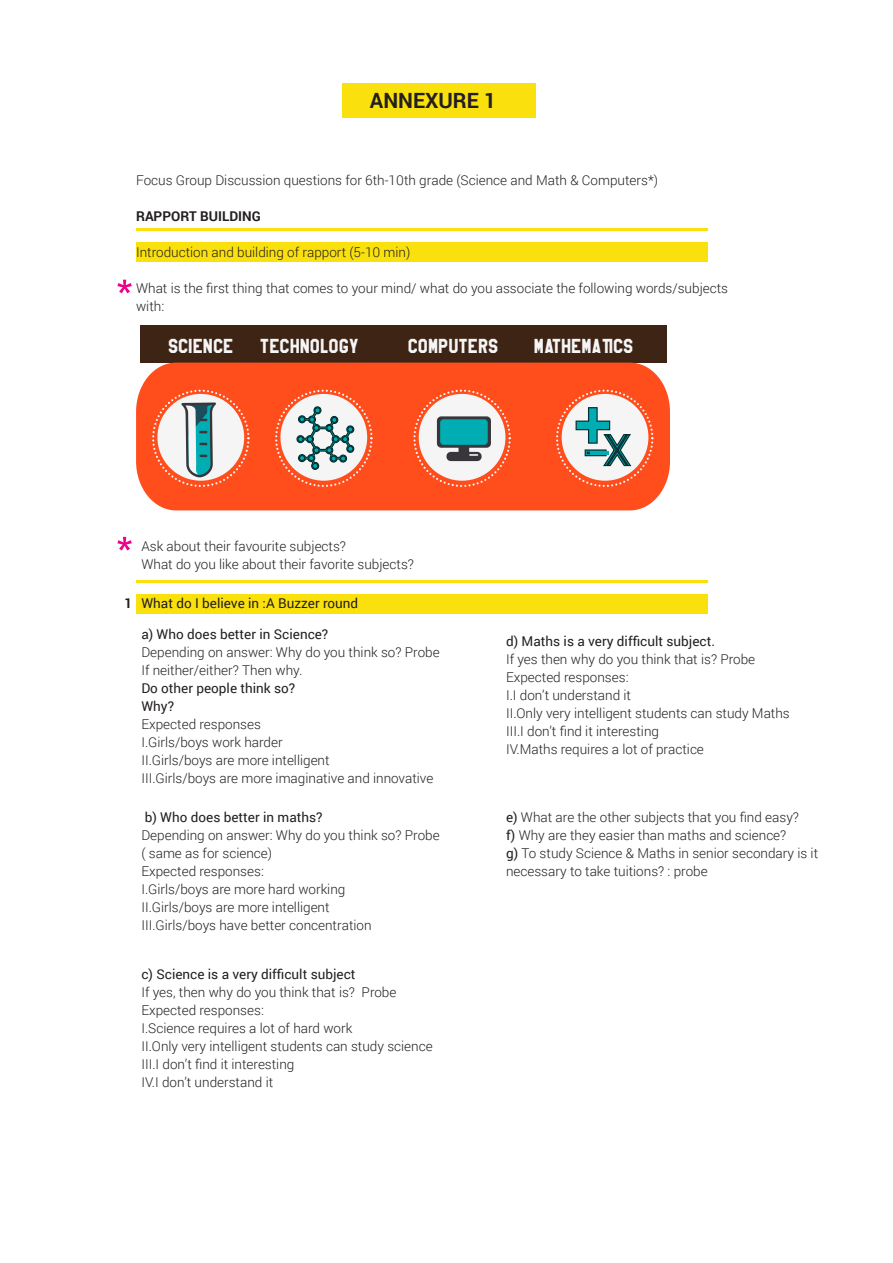
<style>
.page{position:relative;width:893px;height:1263px;background:#fff}
.page>*{position:absolute;margin:0;border:0;box-sizing:border-box;transform-origin:0 0}
.t1{font:700 21px "Roboto";color:#231f20}
.t2{font:17.7px "High School USA Sans";color:#f5f5f5}
.t3{font:300 13.5px/18px "Roboto";color:#231f20}
.t4{font:13.5px/18px "Roboto";color:#231f20}
.t5{font:700 13.5px "Roboto";color:#231f20}
.s1{font-weight:700}
.s2{font-weight:400}
</style>
<div class="page">
<div style="left:136px;top:242px;width:572px;height:19px;background:#fae10e"></div>
<div style="left:136px;top:594px;width:572px;height:19px;background:#fae10e"></div>
<div style="left:343px;top:83px;width:193px;height:35px;background:#fae10e"></div>
<hr style="left:136px;top:229px;width:572px;height:2px;background:#fae10e">
<hr style="left:136px;top:580px;width:572px;height:3px;background:#fae10e">
<div style="left:141px;top:325px;width:526px;height:38px;background:#3d2414"></div>
<div style="left:136px;top:363px;width:534px;height:147px;background:#ff4d1c"></div>
<svg style="left:152px;top:390px;width:97px;height:97px"></svg>
<svg style="left:413px;top:390px;width:98px;height:97px"></svg>
<svg style="left:556px;top:390px;width:97px;height:97px"></svg>
<div style="left:591px;top:409px;width:5px;height:32px;background:#00adb3"></div>
<div style="left:578px;top:423px;width:30px;height:5px;background:#00adb3"></div>
<hr style="left:590px;top:451px;width:18px;height:3px;background:#00adb3">
<svg style="left:275px;top:390px;width:97px;height:97px"></svg>
<svg style="left:117px;top:280px;width:15px;height:13px"></svg>
<svg style="left:117px;top:537px;width:15px;height:14px"></svg>
<h1 class="t1" style="left:370px;top:86px;width:128px">ANNEXURE 1</h1>
<p class="t3" style="left:136px;top:171px;width:523px">Focus Group Discussion questions for 6th-10th grade (Science and Math &amp; Computers*)</p>
<p class="t5" style="left:136px;top:207px;width:126px">RAPPORT BUILDING</p>
<p class="t3" style="left:136px;top:243px;width:276px">Introduction and building of rapport (5-10 min)</p>
<p class="t3" style="left:136px;top:279px;width:594px">What is the first thing that comes to your mind/ what do you associate the following words/subjects with:</p>
<h2 class="t2" style="left:168px;top:335px;width:67px">SCIENCE</h2>
<h2 class="t2" style="left:260px;top:335px;width:101px">TECHNOLOGY</h2>
<h2 class="t2" style="left:408px;top:335px;width:92px">COMPUTERS</h2>
<h2 class="t2" style="left:534px;top:335px;width:101px">MATHEMATICS</h2>
<p class="t3" style="left:141px;top:537px;width:274px">Ask about their favourite subjects?<br>What do you like about their favorite subjects?</p>
<p class="t4" style="left:125px;top:594px;width:235px"><span class="s1">1</span> What do I believe in :A Buzzer round</p>
<p class="t4" style="left:141px;top:625px;width:189px">a) Who does better in Science?</p>
<p class="t3" style="left:141px;top:643px;width:300px">Depending on answer: Why do you think so? Probe<br>If neither/either? Then why.</p>
<p class="t4" style="left:141px;top:679px;width:155px">Do other people think so?<br>Why?</p>
<p class="t3" style="left:141px;top:715px;width:294px">Expected responses<br>I.Girls/boys work harder<br>II.Girls/boys are more intelligent<br>III.Girls/boys are more imaginative and innovative</p>
<p class="t4" style="left:145px;top:808px;width:179px">b) Who does better in maths?</p>
<p class="t3" style="left:141px;top:826px;width:300px">Depending on answer: Why do you think so? Probe ( same as for science)<br>Expected responses:<br>I.Girls/boys are more hard working<br>II.Girls/boys are more intelligent<br>III.Girls/boys have better concentration</p>
<p class="t4" style="left:141px;top:965px;width:216px">c) Science is a very difficult subject</p>
<p class="t3" style="left:141px;top:983px;width:293px">If yes, then why do you think that is? Probe Expected responses:<br>I.Science requires a lot of hard work<br>II.Only very intelligent students can study science III.I don’t find it interesting<br>IV.I don’t understand it</p>
<p class="t4" style="left:506px;top:631px;width:210px">d) Maths is a very difficult subject.</p>
<p class="t3" style="left:506px;top:649px;width:285px">If yes then why do you think that is? Probe Expected responses:<br>I.I don’t understand it<br>II.Only very intelligent students can study Maths III.I don’t find it interesting<br>IV.Maths requires a lot of practice</p>
<p class="t3" style="left:506px;top:808px;width:314px"><span class="s2">e)</span> What are the other subjects that you find easy?<br><span class="s2">f)</span> Why are they easier than maths and science?<br><span class="s2">g)</span> To study Science &amp; Maths in senior secondary is it necessary to take tuitions? : probe</p>
</div>
